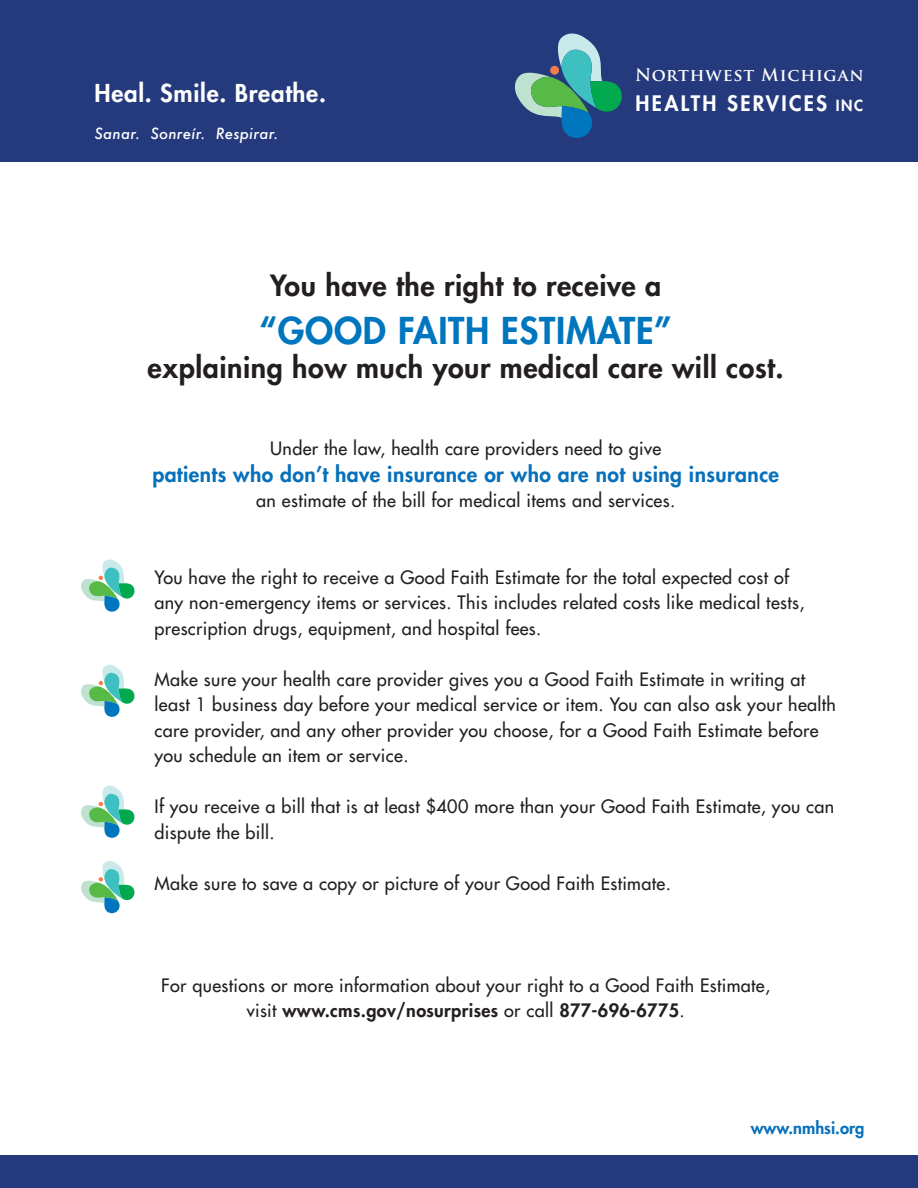
<style>
.page{position:relative;width:918px;height:1188px;background:#fff}
.page>*{position:absolute;margin:0;border:0;box-sizing:border-box;transform-origin:0 0}
.t1{font:800 36px "Futura";letter-spacing:.02em;color:#0076be}
.t2{font:800 28.5px "Futura";letter-spacing:.02em;color:#231f20}
.t3{font:800 24px "Futura";letter-spacing:.03em;color:#fff}
.t4{font:800 21px "Futura";letter-spacing:.02em;color:#0770ba}
.t5{font:800 20.85px "Futura";letter-spacing:.11em;color:#fff}
.t6{font:18px/25.5px "Futura";letter-spacing:.02em;color:#231f20}
.t7{font:700 17.1px "Trajan Pro";letter-spacing:.05em;color:#fff}
.t8{font:800 16.5px "Futura";color:#0770ba}
.t9{font:italic 500 15px "Futura";letter-spacing:.02em;color:#fff}
.s1{font-size:15px}
.s2{font-weight:800}
</style>
<div class="page">
<div style="left:0;top:0;width:918px;height:162px;background:#243a7c"></div>
<div style="left:0;top:1156px;width:918px;height:32px;background:#243a7c"></div>
<svg style="left:515px;top:33px;width:107px;height:105px"></svg>
<svg style="left:81px;top:559px;width:54px;height:53px"></svg>
<svg style="left:81px;top:664px;width:54px;height:53px"></svg>
<svg style="left:81px;top:785px;width:54px;height:53px"></svg>
<svg style="left:81px;top:861px;width:54px;height:52px"></svg>
<h3 class="t3" style="left:94px;top:77px;width:233px">Heal. Smile. Breathe.</h3>
<p class="t9" style="left:94px;top:123px;width:186px">Sanar. Sonreír. Respirar.</p>
<p class="t7" style="left:635px;top:64px;width:230px">Northwest Michigan</p>
<p class="t5" style="left:636px;top:90px;width:229px">HEALTH SERVICES <span class="s1">INC</span></p>
<h2 class="t2" style="left:270px;top:266px;width:393px">You have the right to receive a</h2>
<h1 class="t1" style="left:260px;top:307px;width:414px">“GOOD FAITH ESTIMATE”</h1>
<h2 class="t2" style="left:148px;top:349px;width:638px">explaining how much your medical care will cost.</h2>
<p class="t6" style="left:270px;top:435px;width:393px">Under the law, health care providers need to give</p>
<p class="t4" style="left:152px;top:460px;width:628px">patients who don’t have insurance or who are not using insurance</p>
<p class="t6" style="left:256px;top:488px;width:421px">an estimate of the bill for medical items and services.</p>
<p class="t6" style="left:155px;top:564px;width:652px">You have the right to receive a Good Faith Estimate for the total expected cost of any non-emergency items or services. This includes related costs like medical tests, prescription drugs, equipment, and hospital fees.</p>
<p class="t6" style="left:155px;top:666px;width:683px">Make sure your health care provider gives you a Good Faith Estimate in writing at least 1 business day before your medical service or item. You can also ask your health care provider, and any other provider you choose, for a Good Faith Estimate before you schedule an item or service.</p>
<p class="t6" style="left:155px;top:794px;width:681px">If you receive a bill that is at least $400 more than your Good Faith Estimate, you can dispute the bill.</p>
<p class="t6" style="left:155px;top:870px;width:518px">Make sure to save a copy or picture of your Good Faith Estimate.</p>
<p class="t6" style="left:161px;top:972px;width:611px;text-align:center">For questions or more information about your right to a Good Faith Estimate, visit <span class="s2">www.cms.gov/nosurprises</span> or call <span class="s2">877-696-6775</span>.</p>
<p class="t8" style="left:751px;top:1117px;width:115px">www.nmhsi.org</p>
</div>
